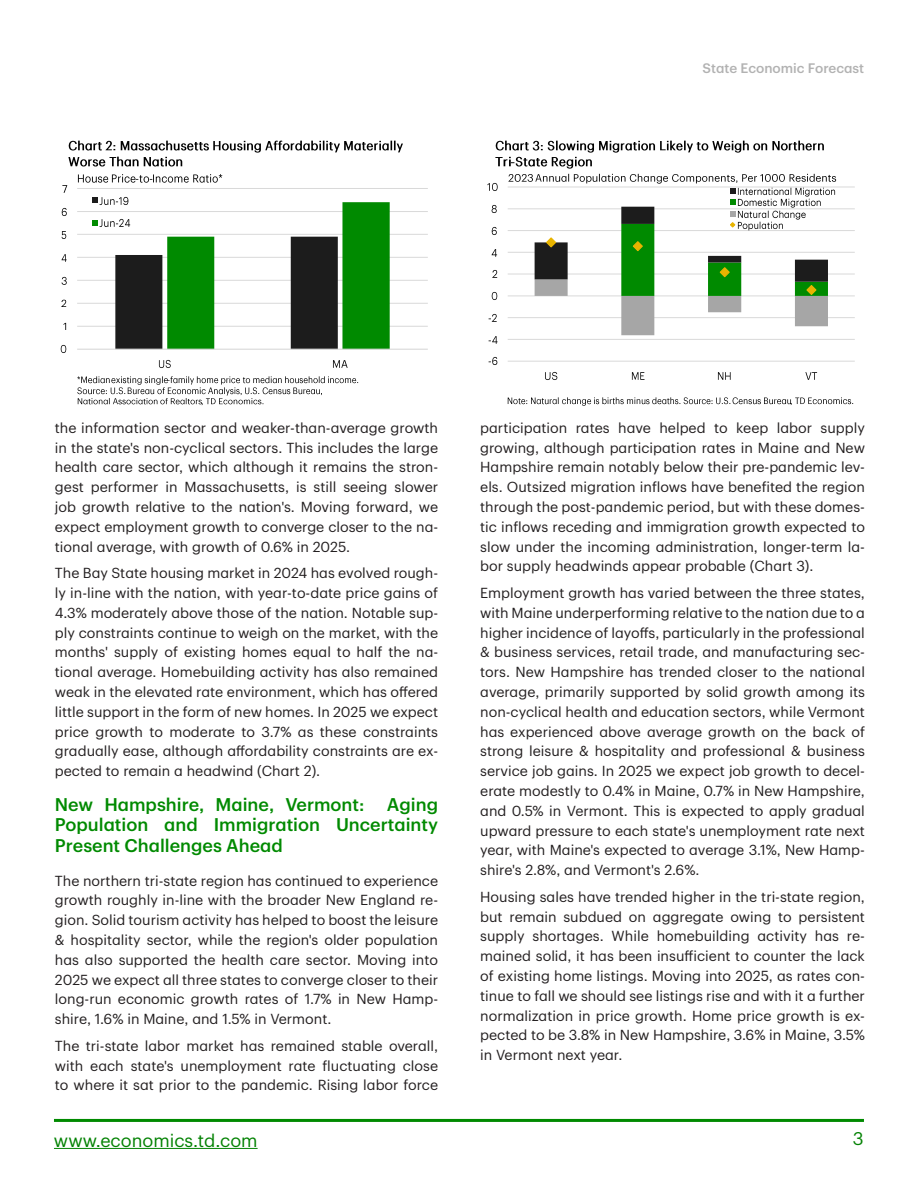
<style>
.page{position:relative;width:918px;height:1188px;background:#fff}
.page>*{position:absolute;margin:0;border:0;box-sizing:border-box;transform-origin:0 0}
.Subtitle{font:500 18px/20.9px "TD Graphik";color:#008a00;text-align:justify}
.t1{font:18px "TD Graphik";color:#038203}
.Paragraph{font:14.25px/19.8px "TD Graphik";color:#231f20;text-align:justify}
.t2{font:500 13.5px "TD Graphik";color:#b2b2b2}
</style>
<div class="page">
<hr style="left:54px;top:1148px;width:204px;height:1px;background:#038203">
<hr style="left:54px;top:1119px;width:810px;height:3px;background:#008a00">
<hr style="left:508px;top:361px;width:347px;height:1px;background:#d9d9d9">
<hr style="left:508px;top:339px;width:347px;height:1px;background:#d9d9d9">
<hr style="left:508px;top:317px;width:347px;height:1px;background:#d9d9d9">
<hr style="left:508px;top:296px;width:347px;height:1px;background:#d9d9d9">
<hr style="left:508px;top:274px;width:347px;height:1px;background:#d9d9d9">
<hr style="left:508px;top:252px;width:347px;height:1px;background:#d9d9d9">
<hr style="left:508px;top:230px;width:347px;height:1px;background:#d9d9d9">
<hr style="left:508px;top:208px;width:347px;height:1px;background:#d9d9d9">
<hr style="left:508px;top:187px;width:347px;height:1px;background:#d9d9d9">
<img style="left:488px;top:356px;width:10px;height:9px">
<img style="left:488px;top:336px;width:10px;height:8px">
<svg style="left:489px;top:313px;width:8px;height:9px"></svg>
<svg style="left:491px;top:291px;width:7px;height:9px"></svg>
<svg style="left:492px;top:270px;width:6px;height:8px"></svg>
<svg style="left:492px;top:249px;width:6px;height:8px"></svg>
<svg style="left:492px;top:226px;width:5px;height:9px"></svg>
<svg style="left:492px;top:204px;width:5px;height:9px"></svg>
<img style="left:487px;top:182px;width:11px;height:9px">
<img style="left:545px;top:371px;width:13px;height:9px">
<img style="left:631px;top:372px;width:14px;height:8px">
<img style="left:718px;top:372px;width:13px;height:8px">
<img style="left:806px;top:372px;width:12px;height:8px">
<svg style="left:730px;top:188px;width:5px;height:6px"></svg>
<img style="left:738px;top:186px;width:102px;height:10px">
<img style="left:738px;top:196px;width:72px;height:4px">
<svg style="left:535px;top:200px;width:293px;height:135px"></svg>
<img style="left:738px;top:218px;width:50px;height:12px">
<img style="left:508px;top:397px;width:225px;height:8px">
<img style="left:733px;top:397px;width:58px;height:8px">
<img style="left:791px;top:397px;width:63px;height:8px">
<img style="left:508px;top:174px;width:28px;height:8px">
<img style="left:536px;top:173px;width:301px;height:11px">
<img style="left:496px;top:140px;width:328px;height:12px">
<img style="left:496px;top:152px;width:97px;height:16px">
<img style="left:511px;top:152px;width:9px;height:16px">
<hr style="left:77px;top:326px;width:351px;height:1px;background:#d9d9d9">
<hr style="left:77px;top:303px;width:351px;height:1px;background:#d9d9d9">
<hr style="left:77px;top:280px;width:351px;height:1px;background:#d9d9d9">
<hr style="left:77px;top:257px;width:351px;height:1px;background:#d9d9d9">
<hr style="left:77px;top:234px;width:351px;height:1px;background:#d9d9d9">
<hr style="left:77px;top:211px;width:351px;height:1px;background:#d9d9d9">
<hr style="left:77px;top:188px;width:351px;height:1px;background:#d9d9d9">
<svg style="left:115px;top:202px;width:275px;height:147px"></svg>
<hr style="left:77px;top:349px;width:351px;height:1px;background:#d9d9d9">
<img style="left:60px;top:344px;width:7px;height:9px">
<svg style="left:63px;top:322px;width:4px;height:8px"></svg>
<svg style="left:62px;top:299px;width:5px;height:8px"></svg>
<svg style="left:61px;top:276px;width:6px;height:9px"></svg>
<svg style="left:61px;top:254px;width:6px;height:8px"></svg>
<svg style="left:61px;top:231px;width:6px;height:8px"></svg>
<svg style="left:61px;top:207px;width:6px;height:9px"></svg>
<svg style="left:62px;top:185px;width:6px;height:8px"></svg>
<img style="left:158px;top:359px;width:13px;height:9px">
<img style="left:333px;top:360px;width:15px;height:8px">
<svg style="left:92px;top:197px;width:5px;height:6px"></svg>
<img style="left:100px;top:196px;width:34px;height:10px">
<svg style="left:92px;top:220px;width:5px;height:6px"></svg>
<img style="left:100px;top:216px;width:35px;height:13px">
<img style="left:77px;top:376px;width:35px;height:8px">
<img style="left:112px;top:376px;width:247px;height:8px">
<svg style="left:167px;top:376px;width:6px;height:8px"></svg>
<img style="left:77px;top:387px;width:49px;height:8px">
<img style="left:127px;top:384px;width:195px;height:11px">
<img style="left:77px;top:398px;width:125px;height:8px">
<img style="left:202px;top:395px;width:62px;height:10px">
<img style="left:77px;top:174px;width:32px;height:9px">
<img style="left:111px;top:174px;width:25px;height:9px">
<img style="left:139px;top:174px;width:84px;height:9px">
<svg style="left:149px;top:174px;width:7px;height:9px"></svg>
<img style="left:69px;top:140px;width:334px;height:12px">
<img style="left:69px;top:156px;width:114px;height:11px">
<p class="t2" style="left:703px;top:58px;width:163px">State Economic Forecast</p>
<p class="Paragraph" style="left:55px;top:417px;width:385px">the information sector and weaker-than-average growth in the state's non-cyclical sectors. This includes the large health care sector, which although it remains the stron&shy;gest performer in Massachusetts, is still seeing slower job growth relative to the nation's. Moving forward, we expect employment growth to converge closer to the na&shy;tional average, with growth of 0.6% in 2025.</p>
<p class="Paragraph" style="left:55px;top:562px;width:385px">The Bay State housing market in 2024 has evolved rough&shy;ly in-line with the nation, with year-to-date price gains of 4.3% moderately above those of the nation. Notable sup&shy;ply constraints continue to weigh on the market, with the months' supply of existing homes equal to half the na&shy;tional average. Homebuilding activity has also remained weak in the elevated rate environment, which has offered little support in the form of new homes. In 2025 we expect price growth to moderate to 3.7% as these constraints gradually ease, although affordability constraints are ex&shy;pected to remain a headwind (Chart 2).</p>
<p class="Subtitle" style="left:55px;top:792px;width:385px">New Hampshire, Maine, Vermont: Aging Population and Immigration Uncertainty Present Challenges Ahead</p>
<p class="Paragraph" style="left:55px;top:869px;width:385px">The northern tri-state region has continued to experience growth roughly in-line with the broader New England re&shy;gion. Solid tourism activity has helped to boost the leisure &amp; hospitality sector, while the region's older population has also supported the health care sector. Moving into 2025 we expect all three states to converge closer to their long-run economic growth rates of 1.7% in New Hamp&shy;shire, 1.6% in Maine, and 1.5% in Vermont.</p>
<p class="Paragraph" style="left:55px;top:1034px;width:385px">The tri-state labor market has remained stable overall, with each state's unemployment rate fluctuating close to where it sat prior to the pandemic. Rising labor force</p>
<p class="Paragraph" style="left:480px;top:417px;width:386px">participation rates have helped to keep labor supply growing, although participation rates in Maine and New Hampshire remain notably below their pre-pandemic lev&shy;els. Outsized migration inflows have benefited the region through the post-pandemic period, but with these domes&shy;tic inflows receding and immigration growth expected to slow under the incoming administration, longer-term la&shy;bor supply headwinds appear probable (Chart 3).</p>
<p class="Paragraph" style="left:480px;top:582px;width:386px">Employment growth has varied between the three states, with Maine underperforming relative to the nation due to a higher incidence of layoffs, particularly in the professional &amp; business services, retail trade, and manufacturing sec&shy;tors. New Hampshire has trended closer to the national average, primarily supported by solid growth among its non-cyclical health and education sectors, while Vermont has experienced above average growth on the back of strong leisure &amp; hospitality and professional &amp; business service job gains. In 2025 we expect job growth to decel&shy;erate modestly to 0.4% in Maine, 0.7% in New Hampshire, and 0.5% in Vermont. This is expected to apply gradual upward pressure to each state's unemployment rate next year, with Maine's expected to average 3.1%, New Hamp&shy;shire's 2.8%, and Vermont's 2.6%.</p>
<p class="Paragraph" style="left:480px;top:886px;width:386px">Housing sales have trended higher in the tri-state region, but remain subdued on aggregate owing to persistent supply shortages. While homebuilding activity has re&shy;mained solid, it has been insufficient to counter the lack of existing home listings. Moving into 2025, as rates con&shy;tinue to fall we should see listings rise and with it a further normalization in price growth. Home price growth is ex&shy;pected to be 3.8% in New Hampshire, 3.6% in Maine, 3.5% in Vermont next year.</p>
<p class="t1" style="left:54px;top:1127px;width:205px">www.economics.td.com</p>
<p class="t1" style="left:853px;top:1125px;width:12px">3</p>
</div>
